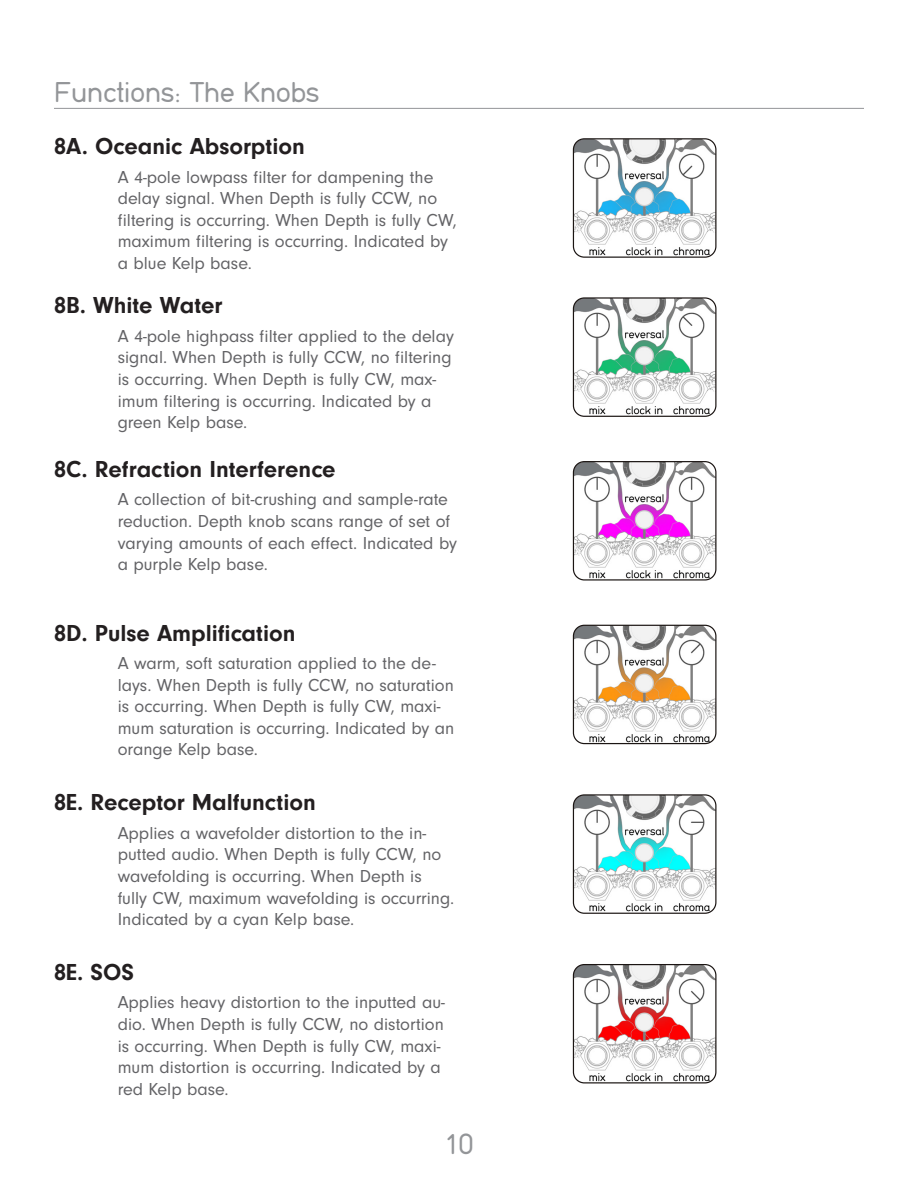
<style>
.page{position:relative;width:918px;height:1188px;background:#fff}
.page>*{position:absolute;margin:0;border:0;box-sizing:border-box;transform-origin:0 0}
.t1{font:30px "Din 17";color:#939598}
.t2{font:700 24px "Neuzeit Gro";color:#231f20}
.t3{font:18px/21.6px "Neuzeit Gro";color:#636366}
</style>
<div class="page">
<hr style="left:54px;top:108px;width:810px;height:1px;background:#939598">
<img style="left:573px;top:140px;width:143px;height:116px">
<div style="left:573px;top:138px;width:143px;height:120px;border:1px solid #1b1513;border-radius:11px"></div>
<img style="left:573px;top:299px;width:143px;height:116px">
<div style="left:573px;top:297px;width:143px;height:120px;border:1px solid #1b1513;border-radius:11px"></div>
<img style="left:573px;top:462px;width:143px;height:117px">
<div style="left:573px;top:461px;width:143px;height:120px;border:1px solid #1b1513;border-radius:11px"></div>
<img style="left:573px;top:625px;width:143px;height:119px">
<div style="left:573px;top:625px;width:143px;height:119px;border:1px solid #1b1513;border-radius:11px"></div>
<img style="left:573px;top:796px;width:143px;height:116px">
<div style="left:573px;top:794px;width:143px;height:120px;border:1px solid #1b1513;border-radius:11px"></div>
<img style="left:573px;top:965px;width:143px;height:118px">
<div style="left:573px;top:964px;width:143px;height:119px;border:1px solid #1b1513;border-radius:11px"></div>
<p class="t1" style="left:54px;top:76px;width:267px">Functions: The Knobs</p>
<p class="t2" style="left:54px;top:133px;width:252px">8A. Oceanic Absorption</p>
<p class="t3" style="left:118px;top:166px;width:341px">A 4-pole lowpass filter for dampening the delay signal. When Depth is fully CCW, no filtering is occurring. When Depth is fully CW, maximum filtering is occurring. Indicated by a blue Kelp base.</p>
<p class="t2" style="left:54px;top:292px;width:170px">8B. White Water</p>
<p class="t3" style="left:118px;top:325px;width:338px">A 4-pole highpass filter applied to the delay signal. When Depth is fully CCW, no filtering is occurring. When Depth is fully CW, max&shy;imum filtering is occurring. Indicated by a green Kelp base.</p>
<p class="t2" style="left:54px;top:456px;width:283px">8C. Refraction Interference</p>
<p class="t3" style="left:118px;top:489px;width:341px">A collection of bit-crushing and sample-rate reduction. Depth knob scans range of set of varying amounts of each effect. Indicated by a purple Kelp base.</p>
<p class="t2" style="left:54px;top:619px;width:243px">8D. Pulse Amplification</p>
<p class="t3" style="left:118px;top:653px;width:338px">A warm, soft saturation applied to the de&shy;lays. When Depth is fully CCW, no saturation is occurring. When Depth is fully CW, maxi&shy;mum saturation is occurring. Indicated by an orange Kelp base.</p>
<p class="t2" style="left:54px;top:789px;width:263px">8E. Receptor Malfunction</p>
<p class="t3" style="left:118px;top:822px;width:338px">Applies a wavefolder distortion to the in&shy;putted audio. When Depth is fully CCW, no wavefolding is occurring. When Depth is fully CW, maximum wavefolding is occurring.<br>Indicated by a cyan Kelp base.</p>
<p class="t2" style="left:54px;top:959px;width:82px">8E. SOS</p>
<p class="t3" style="left:118px;top:992px;width:329px">Applies heavy distortion to the inputted au&shy;dio. When Depth is fully CCW, no distortion is occurring. When Depth is fully CW, maxi&shy;mum distortion is occurring. Indicated by a red Kelp base.</p>
<p class="t1" style="left:445px;top:1128px;width:30px">10</p>
</div>
